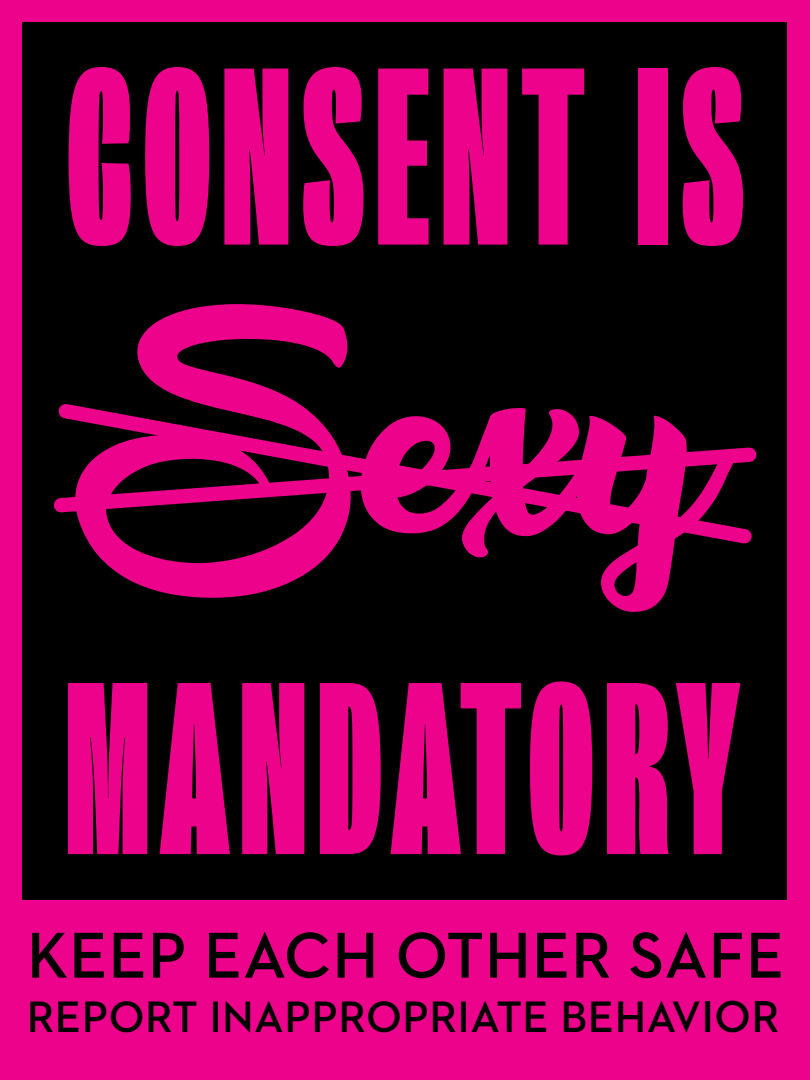
<style>
.page{position:relative;width:810px;height:1080px;background:#ed028c}
.page>*{position:absolute;margin:0;border:0;box-sizing:border-box;transform-origin:0 0}
.t1{font:900 229.19px "Bureau Grot Extra Compressed";letter-spacing:.05em;color:#ed028c}
.t2{font:900 222.75px "Bureau Grot Extra Compressed";letter-spacing:.045em;color:#ed028c}
.t3{font:700 65.88px "Neutraface 2 Display";letter-spacing:.025em;color:#000}
.t4{font:700 44.88px "Neutraface 2 Display";letter-spacing:.025em;color:#000}
.s1{font-size:45.56px}
</style>
<div class="page">
<div style="left:22px;top:22px;width:765px;height:878px;background:#000"></div>
<svg style="left:53px;top:304px;width:704px;height:308px"></svg>
<p class="t1" style="left:67px;top:31px;width:678px">CONSENT IS</p>
<p class="t2" style="left:66px;top:647px;width:675px">MANDATORY</p>
<p class="t3" style="left:27px;top:918px;width:758px">KEEP EACH OTHER SAFE</p>
<p class="t4" style="left:27px;top:992px;width:753px">REPORT INAPPROPRIATE BEHAV<span class="s1">IOR</span></p>
</div>
